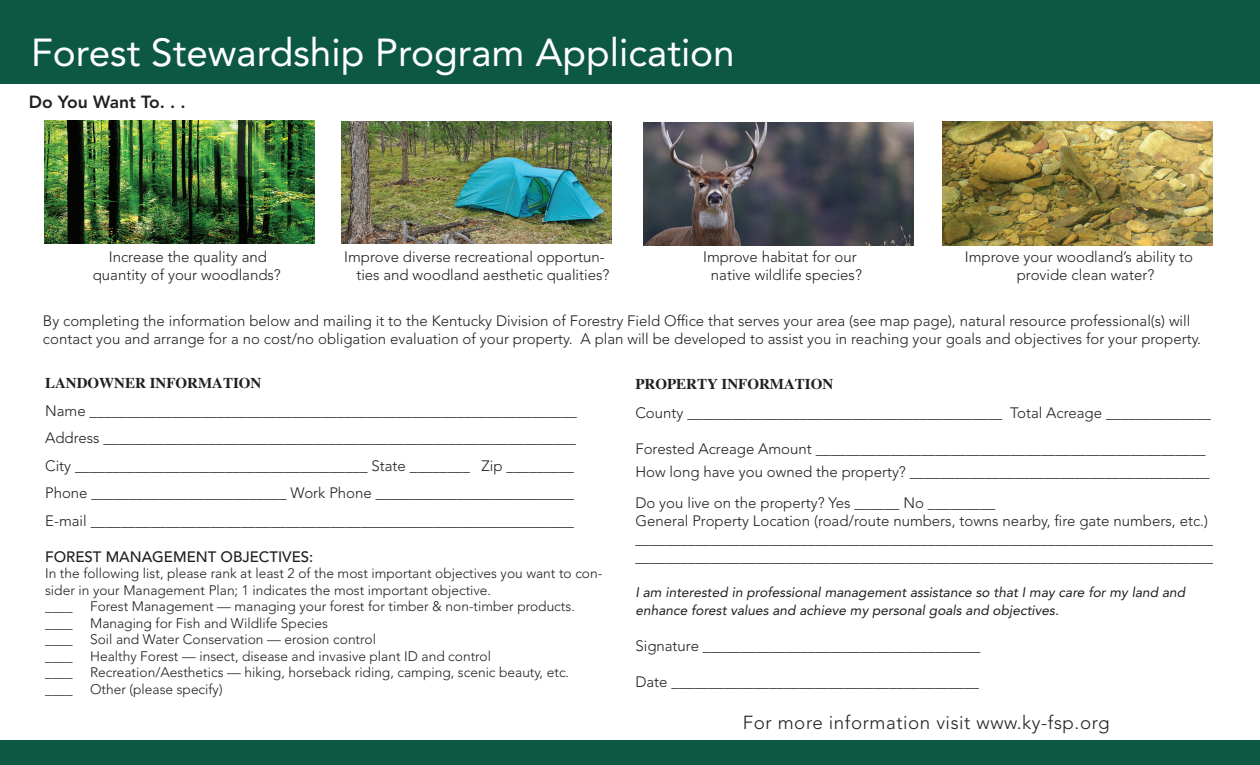
<style>
.page{position:relative;width:1260px;height:765px;background:#fff}
.page>*{position:absolute;margin:0;border:0;box-sizing:border-box;transform-origin:0 0}
.t1{font:38.75px "Avenir LT Std";color:#fff}
.t2{font:300 18.75px "Avenir LT Std";letter-spacing:.03em;color:#231f20}
.t3{font:800 17.5px "Avenir LT Std";color:#231f20}
.t4{font:300 15px/18px "Avenir LT Std";color:#231f20}
.t5{font:700 15px "Times";color:#231f20}
.t6{font:500 15px "Avenir LT Std";color:#231f20}
.t7{font:300 13.75px/16.5px "Avenir LT Std";color:#231f20}
.t8{font:italic 13.75px/18px "Avenir LT Std";color:#231f20}
</style>
<div class="page">
<div style="left:0;top:0;width:1260px;height:84px;background:#0c5843"></div>
<img style="left:45px;top:121px;width:270px;height:122px">
<img style="left:341px;top:122px;width:270px;height:121px">
<img style="left:942px;top:121px;width:270px;height:125px">
<img style="left:643px;top:122px;width:270px;height:124px">
<div style="left:0;top:740px;width:1260px;height:25px;background:#0c5843"></div>
<p class="t1" style="left:31px;top:30px;width:705px">Forest Stewardship Program Application</p>
<p class="t3" style="left:29px;top:91px;width:159px">Do You Want To. . .</p>
<p class="t4" style="left:703px;top:248px;width:160px;text-align:center">Improve habitat for our native wildlife species?</p>
<p class="t4" style="left:93px;top:248px;width:190px;text-align:center">Increase the quality and quantity of your woodlands?</p>
<p class="t4" style="left:1017px;top:248px;width:178px;text-indent:-52px">Improve your woodland’s ability to provide clean water?</p>
<p class="t4" style="left:356px;top:248px;width:255px;text-indent:-12px">Improve diverse recreational opportun&shy;ties and woodland aesthetic qualities?</p>
<p class="t4" style="left:43px;top:312px;width:1160px">By completing the information below and mailing it to the Kentucky Division of Forestry Field Office that serves your area (see map page), natural resource professional(s) will contact you and arrange for a no cost/no obligation evaluation of your property. A plan will be developed to assist you in reaching your goals and objectives for your property.</p>
<p class="t5" style="left:45px;top:374px;width:218px">LANDOWNER INFORMATION</p>
<p class="t4" style="left:45px;top:401px;width:533px">Name _________________________________________________________________</p>
<p class="t4" style="left:45px;top:429px;width:532px">Address _______________________________________________________________</p>
<p class="t4" style="left:45px;top:456px;width:530px">City _______________________________________ State ________ Zip _________</p>
<p class="t4" style="left:45px;top:484px;width:531px">Phone __________________________ Work Phone ___________________________</p>
<p class="t4" style="left:45px;top:511px;width:531px">E-mail _________________________________________________________________</p>
<p class="t6" style="left:45px;top:548px;width:270px">FOREST MANAGEMENT OBJECTIVES:</p>
<p class="t7" style="left:45px;top:565px;width:559px">In the following list, please rank at least 2 of the most important objectives you want to con&shy;sider in your Management Plan; 1 indicates the most important objective.</p>
<p class="t7" style="left:45px;top:598px;width:29px">____</p>
<p class="t7" style="left:90px;top:598px;width:486px">Forest Management — managing your forest for timber &amp; non-timber products.</p>
<p class="t7" style="left:45px;top:615px;width:29px">____</p>
<p class="t7" style="left:90px;top:615px;width:239px">Managing for Fish and Wildlife Species</p>
<p class="t7" style="left:45px;top:631px;width:29px">____</p>
<p class="t5" style="left:635px;top:375px;width:199px">PROPERTY INFORMATION</p>
<p class="t4" style="left:635px;top:404px;width:577px">County __________________________________________ Total Acreage ______________</p>
<p class="t4" style="left:635px;top:440px;width:572px">Forested Acreage Amount ____________________________________________________</p>
<p class="t4" style="left:635px;top:463px;width:576px">How long have you owned the property? ________________________________________</p>
<p class="t4" style="left:635px;top:494px;width:361px">Do you live on the property? Yes ______ No _________</p>
<p class="t4" style="left:635px;top:512px;width:579px">General Property Location (road/route numbers, towns nearby, fire gate numbers, etc.) _____________________________________________________________________________ _____________________________________________________________________________</p>
<p class="t8" style="left:635px;top:583px;width:551px">I am interested in professional management assistance so that I may care for my land and enhance forest values and achieve my personal goals and objectives.</p>
<p class="t4" style="left:635px;top:636px;width:347px">Signature _____________________________________</p>
<p class="t4" style="left:635px;top:672px;width:345px">Date _________________________________________</p>
<p class="t7" style="left:90px;top:631px;width:287px">Soil and Water Conservation — erosion control</p>
<p class="t7" style="left:45px;top:648px;width:29px">____</p>
<p class="t7" style="left:90px;top:648px;width:402px">Healthy Forest — insect, disease and invasive plant ID and control</p>
<p class="t7" style="left:45px;top:664px;width:29px">____</p>
<p class="t7" style="left:90px;top:664px;width:481px">Recreation/Aesthetics — hiking, horseback riding, camping, scenic beauty, etc.</p>
<p class="t7" style="left:45px;top:681px;width:29px">____</p>
<p class="t7" style="left:90px;top:681px;width:134px">Other (please specify)</p>
<p class="t2" style="left:743px;top:712px;width:368px">For more information visit www.ky-fsp.org</p>
</div>
